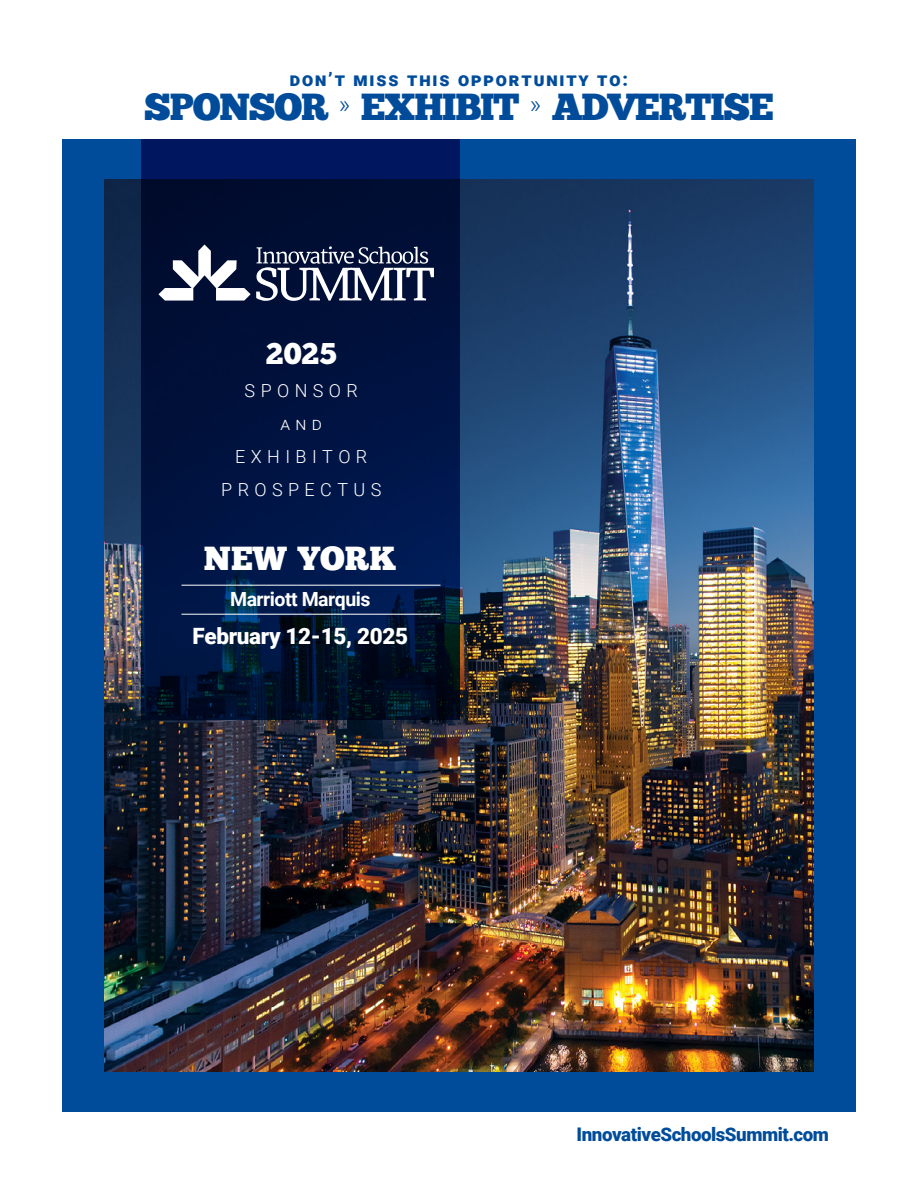
<style>
.page{position:relative;width:918px;height:1188px;background:#fff}
.page>*{position:absolute;margin:0;border:0;box-sizing:border-box;transform-origin:0 0}
.t1{font:37.65px "Chunk Five";letter-spacing:-.035em;color:#004c9b}
.t2{font:33.3px "Chunk Five";color:#fff}
.t3{font:30px "Chunk Five";color:#fff}
.t4{font:900 22.5px "Roboto";letter-spacing:-.015em;color:#fff}
.t5{font:700 19.5px "Roboto";letter-spacing:-.025em;color:#fff}
.t6{font:900 18.75px "Roboto";letter-spacing:-.025em;color:#004c9b}
.t7{font:900 18.75px "Roboto";letter-spacing:.1em;color:#004c9b}
.t8{font:300 18px/33px "Roboto";letter-spacing:.3em;color:#fff;text-align:center}
</style>
<div class="page">
<div style="left:62px;top:139px;width:794px;height:973px;background:#004c9b"></div>
<img style="left:104px;top:179px;width:710px;height:893px">
<svg style="left:141px;top:139px;width:318px;height:581px;background:#00133e"></svg>
<svg style="left:159px;top:244px;width:275px;height:57px;background:#505a74"></svg>
<hr style="left:182px;top:585px;width:259px;height:1px;background:#fff">
<hr style="left:182px;top:614px;width:259px;height:1px;background:#fff">
<p class="t7" style="left:290px;top:66px;width:340px">don’t miss this opportunity to:</p>
<h1 class="t1" style="left:144px;top:85px;width:631px">SPONSOR <sup>»</sup> EXHIBIT <sup>»</sup> ADVERTISE</h1>
<h3 class="t3" style="left:266px;top:336px;width:72px">2025</h3>
<p class="t8" style="left:221px;top:375px;width:162px">SPONSOR<br>and<br>EXHIBITOR<br>PROSPECTUS</p>
<h2 class="t2" style="left:204px;top:539px;width:194px">NEW YORK</h2>
<p class="t5" style="left:230px;top:590px;width:142px">Marriott Marquis</p>
<p class="t4" style="left:193px;top:627px;width:217px">February 12-15, 2025</p>
<p class="t6" style="left:577px;top:1127px;width:254px">InnovativeSchoolsSummit.com</p>
</div>
